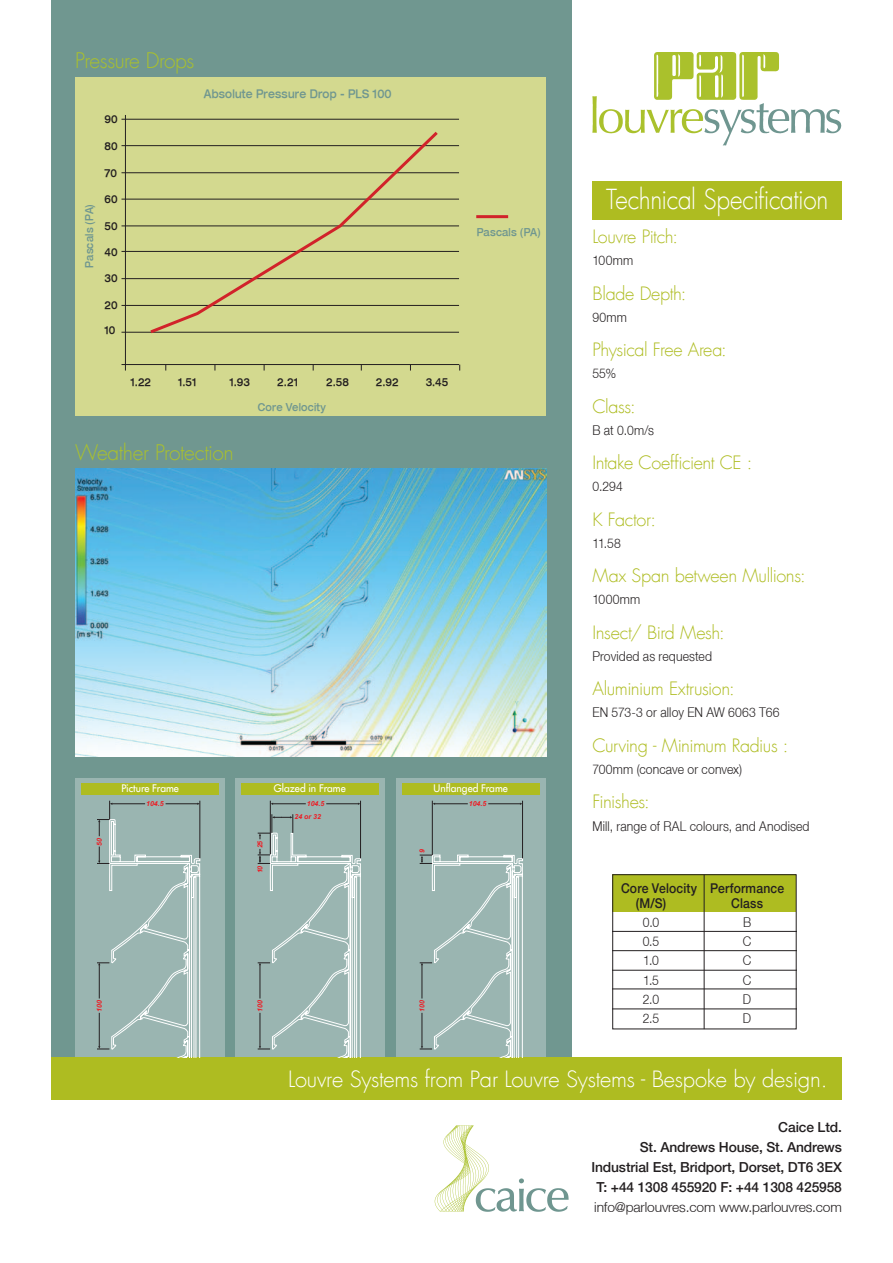
<style>
.page{position:relative;width:893px;height:1263px;background:#fff}
.page>*{position:absolute;margin:0;border:0;box-sizing:border-box;transform-origin:0 0}
.t1{font:300 27px "Futura LT";letter-spacing:-.02em;color:#fff;scale:.9 1}
.t2{font:300 21.9px "Futura LT";letter-spacing:-.01em;color:#fff}
.t3{font:300 21px "Futura LT";letter-spacing:-.02em;color:#aac12c}
.t4{font:300 18px "Futura LT";letter-spacing:-.025em;color:#aebc21}
.t5{font:500 13.8px/20px "Helvetica Neue LT";letter-spacing:-.01em;color:#231f20;text-align:right}
.t6{font:300 13.8px "Helvetica Neue LT";letter-spacing:-.01em;color:#231f20}
.t7{font:300 13.5px "Helvetica Neue LT";letter-spacing:.01em;color:#231f20;scale:.9 1}
.t8{font:500 13.5px/14.7px "Helvetica Neue LT";letter-spacing:.015em;color:#231f20;scale:.9 1}
.t9{font:500 expanded 12px "Helvetica Neue LT";letter-spacing:.015em;color:#709790;scale:.8 1}
.t10{font:500 expanded 11.1px "Helvetica Neue LT";letter-spacing:.005em;color:#231f20;scale:.8 1}
.t11{font:500 expanded 11.1px "Helvetica Neue LT";letter-spacing:.02em;color:#709790;scale:.8 1}
.t12{font:10.2px "Futura LT";color:#fff}
.t13{font:italic 700 6.9px/13px "Arial";color:#ed1c24}
</style>
<div class="page">
<div style="left:51px;top:0;width:520px;height:1057px;background:#709790"></div>
<div style="left:75px;top:778px;width:150px;height:279px;background:#9ab5b1"></div>
<div style="left:235px;top:778px;width:150px;height:279px;background:#9ab5b1"></div>
<div style="left:396px;top:778px;width:150px;height:279px;background:#9ab5b1"></div>
<div style="left:51px;top:1057px;width:791px;height:42px;background:#aebc21"></div>
<img style="left:443px;top:1125px;width:13px;height:21px">
<div style="left:613px;top:875px;width:183px;height:37px;background:#aebc21"></div>
<hr style="left:613px;top:950px;width:183px;height:1px;background:#231f20">
<hr style="left:613px;top:970px;width:183px;height:1px;background:#231f20">
<hr style="left:613px;top:989px;width:183px;height:1px;background:#231f20">
<hr style="left:613px;top:1009px;width:183px;height:1px;background:#231f20">
<hr style="left:613px;top:931px;width:183px;height:1px;background:#231f20">
<div style="left:612px;top:874px;width:184px;height:155px;border:1px solid #231f20"></div>
<hr style="left:704px;top:875px;width:1px;height:154px;background:#231f20">
<div style="left:75px;top:78px;width:471px;height:338px;background:#d3d98f"></div>
<div style="left:592px;top:181px;width:250px;height:38px;background:#aebc21"></div>
<img style="left:696px;top:52px;width:83px;height:48px">
<hr style="left:122px;top:119px;width:337px;height:1px;background:#231f20">
<hr style="left:476px;top:215px;width:32px;height:3px;background:#d1232a">
<hr style="left:122px;top:145px;width:337px;height:1px;background:#231f20">
<hr style="left:122px;top:172px;width:337px;height:1px;background:#231f20">
<hr style="left:122px;top:199px;width:337px;height:1px;background:#231f20">
<hr style="left:122px;top:226px;width:337px;height:1px;background:#231f20">
<hr style="left:122px;top:251px;width:337px;height:1px;background:#231f20">
<hr style="left:122px;top:278px;width:337px;height:1px;background:#231f20">
<hr style="left:122px;top:305px;width:337px;height:1px;background:#231f20">
<hr style="left:122px;top:332px;width:337px;height:1px;background:#231f20">
<hr style="left:122px;top:364px;width:337px;height:1px;background:#231f20">
<hr style="left:125px;top:115px;width:1px;height:256px;background:#231f20">
<svg style="left:147px;top:131px;width:294px;height:203px"></svg>
<img style="left:75px;top:468px;width:471px;height:288px">
<svg style="left:97px;top:801px;width:104px;height:256px"></svg>
<div style="left:81px;top:783px;width:138px;height:12px;background:#aebc21"></div>
<div style="left:241px;top:783px;width:137px;height:12px;background:#aebc21"></div>
<div style="left:402px;top:783px;width:137px;height:12px;background:#aebc21"></div>
<hr style="left:270px;top:801px;width:1px;height:53px;background:#241f21">
<hr style="left:360px;top:801px;width:1px;height:57px;background:#241f21">
<hr style="left:326px;top:803px;width:33px;height:1px;background:#241f21">
<hr style="left:272px;top:803px;width:34px;height:1px;background:#241f21">
<svg style="left:257px;top:814px;width:104px;height:243px"></svg>
<hr style="left:432px;top:801px;width:1px;height:54px;background:#241f21">
<hr style="left:522px;top:801px;width:1px;height:57px;background:#241f21">
<hr style="left:488px;top:803px;width:33px;height:1px;background:#241f21">
<hr style="left:434px;top:803px;width:34px;height:1px;background:#241f21">
<svg style="left:419px;top:819px;width:104px;height:238px"></svg>
<p class="t3" style="left:75px;top:48px;width:121px">Pressure Drops</p>
<p class="t10" style="left:105px;top:112px;width:18px">90</p>
<p class="t10" style="left:105px;top:139px;width:18px">80</p>
<p class="t11" style="left:82px;top:268px;width:82px;rotate:-90deg">Pascals (PA)</p>
<p class="t10" style="left:105px;top:166px;width:17px">70</p>
<p class="t10" style="left:105px;top:192px;width:18px">60</p>
<p class="t10" style="left:105px;top:219px;width:18px">50</p>
<p class="t10" style="left:105px;top:245px;width:18px">40</p>
<p class="t10" style="left:105px;top:271px;width:18px">30</p>
<p class="t10" style="left:105px;top:298px;width:18px">20</p>
<p class="t10" style="left:105px;top:323px;width:15px">10</p>
<p class="t9" style="left:204px;top:87px;width:236px">Absolute Pressure Drop - PLS 100</p>
<p class="t10" style="left:131px;top:375px;width:27px">1.22</p>
<p class="t10" style="left:178px;top:375px;width:24px">1.51</p>
<p class="t10" style="left:230px;top:375px;width:27px">1.93</p>
<p class="t10" style="left:277px;top:375px;width:28px">2.21</p>
<p class="t10" style="left:326px;top:375px;width:30px">2.58</p>
<p class="t10" style="left:376px;top:375px;width:30px">2.92</p>
<p class="t10" style="left:426px;top:375px;width:30px">3.45</p>
<p class="t11" style="left:258px;top:400px;width:87px">Core Velocity</p>
<p class="t3" style="left:75px;top:440px;width:160px">Weather Protection</p>
<p class="t11" style="left:477px;top:225px;width:82px">Pascals (PA)</p>
<p class="t13" style="left:93px;top:845px;width:9px;rotate:-90deg">50</p>
<p class="t12" style="left:121px;top:782px;width:59px">Picture Frame</p>
<p class="t13" style="left:146px;top:797px;width:19px">104.5</p>
<p class="t13" style="left:93px;top:1012px;width:13px;rotate:-90deg">100</p>
<p class="t13" style="left:254px;top:848px;width:9px;rotate:-90deg">25</p>
<p class="t13" style="left:254px;top:873px;width:9px;rotate:-90deg">10</p>
<p class="t12" style="left:274px;top:782px;width:73px">Glazed in Frame</p>
<p class="t12" style="left:434px;top:782px;width:76px">Unflanged Frame</p>
<p class="t13" style="left:295px;top:797px;width:31px;text-indent:12px">104.5<br>24 or 32</p>
<p class="t13" style="left:416px;top:853px;width:5px;rotate:-90deg">9</p>
<p class="t13" style="left:469px;top:797px;width:19px">104.5</p>
<p class="t13" style="left:254px;top:1012px;width:13px;rotate:-90deg">100</p>
<p class="t13" style="left:416px;top:1012px;width:13px;rotate:-90deg">100</p>
<h1 class="t1" style="left:606px;top:183px;width:248px">Technical Specification</h1>
<p class="t4" style="left:592px;top:226px;width:87px">Louvre Pitch:</p>
<p class="t7" style="left:592px;top:252px;width:47px">100mm</p>
<p class="t4" style="left:592px;top:282px;width:95px">Blade Depth:</p>
<p class="t7" style="left:592px;top:309px;width:40px">90mm</p>
<p class="t4" style="left:592px;top:339px;width:136px">Physical Free Area:</p>
<p class="t7" style="left:592px;top:365px;width:28px">55%</p>
<p class="t4" style="left:592px;top:395px;width:45px">Class:</p>
<p class="t7" style="left:592px;top:422px;width:70px">B at 0.0m/s</p>
<p class="t4" style="left:592px;top:452px;width:161px">Intake Coefficient CE :</p>
<p class="t7" style="left:592px;top:478px;width:35px">0.294</p>
<p class="t4" style="left:592px;top:508px;width:65px">K Factor:</p>
<p class="t7" style="left:592px;top:535px;width:33px">11.58</p>
<p class="t4" style="left:592px;top:565px;width:215px">Max Span between Mullions:</p>
<p class="t7" style="left:592px;top:591px;width:54px">1000mm</p>
<p class="t4" style="left:592px;top:621px;width:134px">Insect/ Bird Mesh:</p>
<p class="t7" style="left:592px;top:648px;width:134px">Provided as requested</p>
<p class="t4" style="left:592px;top:678px;width:144px">Aluminium Extrusion:</p>
<p class="t7" style="left:592px;top:704px;width:209px">EN 573-3 or alloy EN AW 6063 T66</p>
<p class="t4" style="left:592px;top:734px;width:198px">Curving - Minimum Radius :</p>
<p class="t7" style="left:592px;top:761px;width:168px">700mm (concave or convex)</p>
<p class="t4" style="left:592px;top:791px;width:59px">Finishes:</p>
<p class="t7" style="left:592px;top:817px;width:243px">Mill, range of RAL colours, and Anodised</p>
<p class="t8" style="left:636px;top:880px;width:166px;text-indent:-15px">Core Velocity Performance (M/S)</p>
<p class="t8" style="left:731px;top:895px;width:37px">Class</p>
<p class="t7" style="left:643px;top:914px;width:20px">0.0</p>
<p class="t7" style="left:743px;top:914px;width:11px">B</p>
<p class="t7" style="left:643px;top:933px;width:20px">0.5</p>
<p class="t7" style="left:743px;top:933px;width:11px">C</p>
<p class="t7" style="left:643px;top:952px;width:19px">1.0</p>
<p class="t7" style="left:743px;top:952px;width:11px">C</p>
<p class="t7" style="left:643px;top:971px;width:19px">1.5</p>
<p class="t7" style="left:743px;top:971px;width:11px">C</p>
<p class="t7" style="left:643px;top:991px;width:20px">2.0</p>
<p class="t7" style="left:743px;top:991px;width:11px">D</p>
<p class="t7" style="left:643px;top:1010px;width:20px">2.5</p>
<p class="t7" style="left:743px;top:1010px;width:11px">D</p>
<p class="t2" style="left:288px;top:1065px;width:541px">Louvre Systems from Par Louvre Systems - Bespoke by design.</p>
<p class="t5" style="left:591px;top:1117px;width:252px">Caice Ltd.<br>St. Andrews House, St. Andrews<br>Industrial Est, Bridport, Dorset, DT6 3EX<br>T: +44 1308 455920 F: +44 1308 425958</p>
<p class="t6" style="left:594px;top:1198px;width:249px">info@parlouvres.com www.parlouvres.com</p>
</div>
